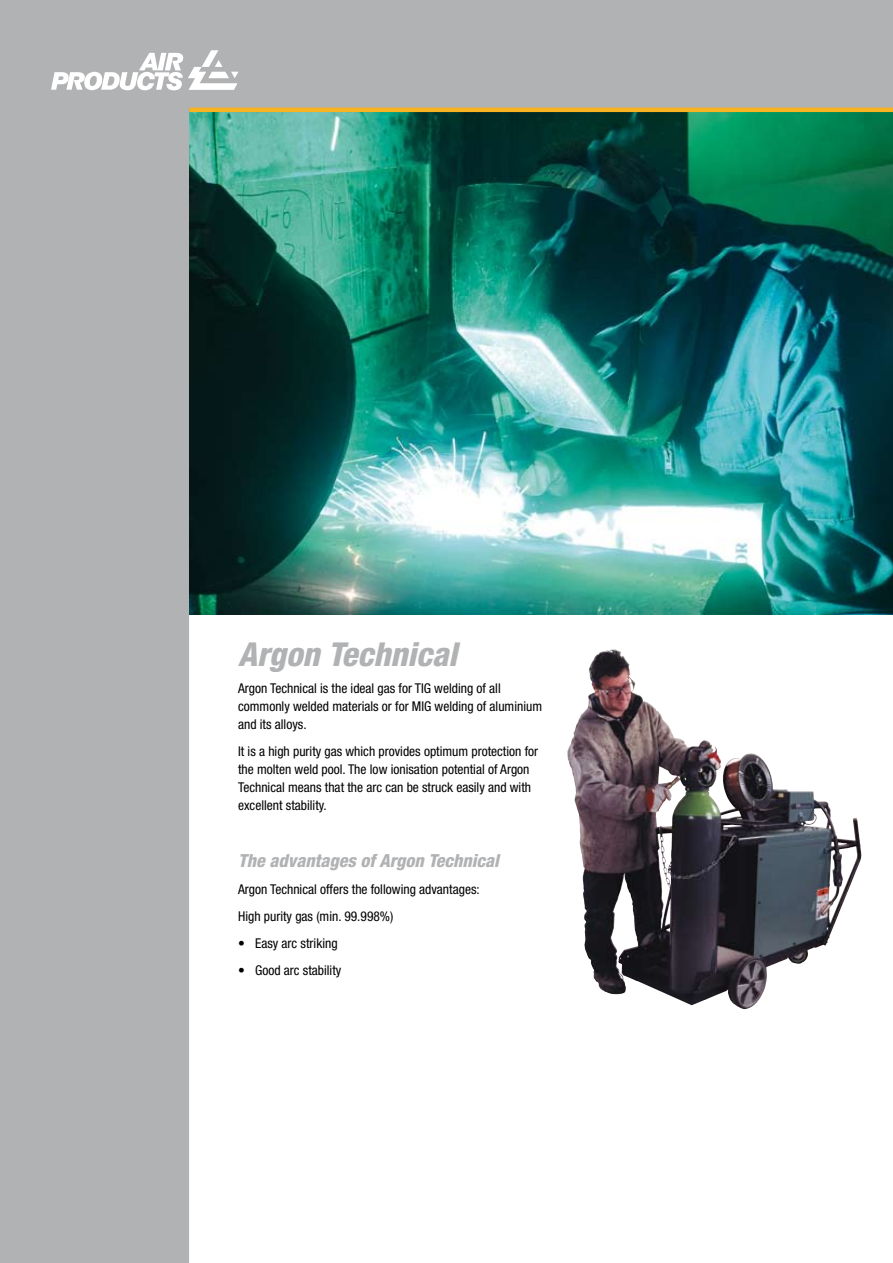
<style>
.page{position:relative;width:893px;height:1263px;background:#b1b2b4}
.page>*{position:absolute;margin:0;border:0;box-sizing:border-box;transform-origin:0 0}
.t1{font:italic 800 condensed 33px "Helvetica Neue";color:#b1b2b4}
.t2{font:italic 800 condensed 18px "Helvetica Neue";color:#b1b2b4}
.t3{font:condensed 13.5px/18px "Helvetica Neue";color:#000}
</style>
<div class="page">
<svg style="left:189px;top:614px;width:704px;height:649px;background:#e4e3e4"></svg>
<svg style="left:51px;top:50px;width:187px;height:40px"></svg>
<img style="left:617px;top:650px;width:26px;height:51px">
<img style="left:189px;top:112px;width:704px;height:502px">
<hr style="left:189px;top:108px;width:704px;height:4px;background:#f8b323">
<h1 class="t1" style="left:238px;top:634px;width:221px">Argon Technical</h1>
<p class="t3" style="left:238px;top:679px;width:305px">Argon Technical is the ideal gas for TIG welding of all commonly welded materials or for MIG welding of aluminium and its alloys.</p>
<p class="t3" style="left:238px;top:742px;width:302px">It is a high purity gas which provides optimum protection for the molten weld pool. The low ionisation potential of Argon Technical means that the arc can be struck easily and with excellent stability.</p>
<h2 class="t2" style="left:238px;top:849px;width:262px">The advantages of Argon Technical</h2>
<p class="t3" style="left:238px;top:875px;width:243px;line-height:27px">Argon Technical offers the following advantages:<br>High purity gas (min. 99.998%)</p>
<p class="t3" style="left:238px;top:934px;width:101px">• Easy arc striking</p>
<p class="t3" style="left:238px;top:961px;width:105px">• Good arc stability</p>
</div>
